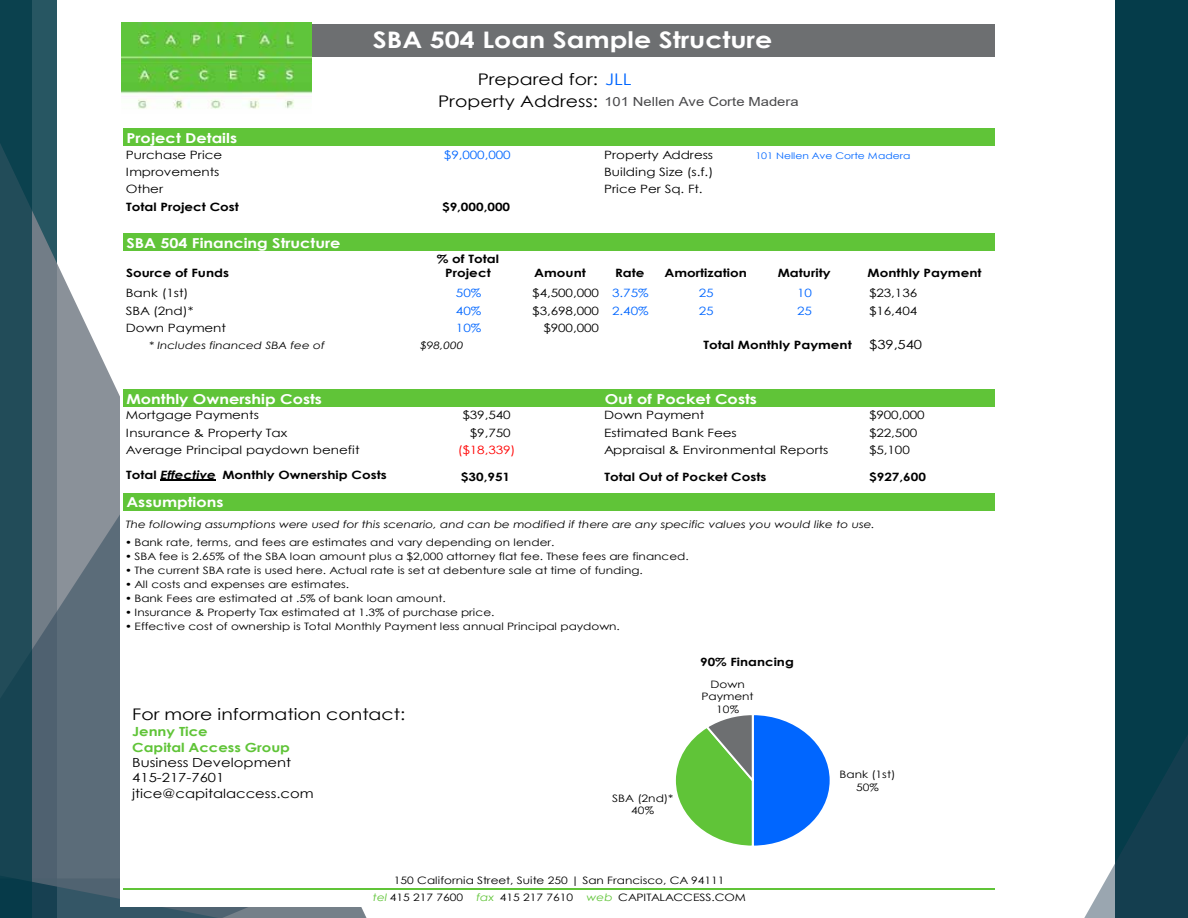
<style>
.page{position:relative;width:1188px;height:918px;background:#fff}
.page>*{position:absolute;margin:0;border:0;box-sizing:border-box;transform-origin:0 0}
.t1{font:700 22.8px "Century Gothic";color:#fff;scale:1.18 1}
.t2{font:16.05px "Century Gothic";color:#000;scale:1.18 1}
.t3{font:700 13.65px "Century Gothic";color:#fff;scale:1.18 1}
.t4{font:12.6px/15.5px "Century Gothic";color:#000;scale:1.18 1}
.t5{font:12.6px "Arial";letter-spacing:-.005em;color:#49494b;scale:1.18 1}
.t6{font:700 12.6px/15.5px "Century Gothic";color:#60c438;scale:1.18 1}
.t7{font:11.4px "Century Gothic";color:#000;scale:1.18 1}
.t8{font:700 11.4px/14.7px "Century Gothic";color:#000;text-align:center;scale:1.18 1}
.t9{font:11.4px "Century Gothic";letter-spacing:-.005em;color:#06f;scale:1.18 1}
.t10{font:11.4px "Century Gothic";color:#f00;scale:1.18 1}
.t11{font:10.35px "Century Gothic";color:#000;scale:1.18 1}
.t12{font:10.2px/12.6px "Century Gothic";color:#000;text-align:center;scale:1.18 1}
.t13{font:italic 10.2px "Century Gothic";color:#000;scale:1.18 1}
.t14{font:9.15px "Century Gothic";color:#06f;scale:1.18 1}
.s1{color:#06f}
.s2{font-family:"Century Gothic";font-size:16.05px;color:#000}
.s3{font-style:italic}
.s4{font-style:italic;color:#60c438}
</style>
<div class="page">
<svg style="left:32px;top:11px;width:335px;height:907px"></svg>
<svg style="left:32px;top:465px;width:310px;height:453px;background:#60707d"></svg>
<div style="left:1115px;top:0;width:73px;height:918px;background:#003846"></div>
<svg style="left:1084px;top:735px;width:104px;height:183px"></svg>
<svg style="left:0;top:0;width:32px;height:918px;background:#194754"></svg>
<div style="left:121px;top:23px;width:925px;height:884px;background:#fff"></div>
<div style="left:123px;top:24px;width:871px;height:32px;background:#6d6f71"></div>
<div style="left:123px;top:129px;width:871px;height:17px;background:#60c438"></div>
<div style="left:123px;top:233px;width:871px;height:18px;background:#60c438"></div>
<div style="left:123px;top:389px;width:871px;height:18px;background:#60c438"></div>
<div style="left:123px;top:493px;width:871px;height:18px;background:#60c438"></div>
<hr style="left:161px;top:480px;width:55px;height:1px;background:#000">
<hr style="left:123px;top:889px;width:871px;height:1px;background:#60c438">
<img style="left:122px;top:23px;width:190px;height:86px">
<svg style="left:675px;top:715px;width:155px;height:131px"></svg>
<h1 class="t1" style="left:373px;top:23px;width:340px">SBA 504 Loan Sample Structure</h1>
<h3 class="t3" style="left:126px;top:128px;width:95px">Project Details</h3>
<h2 class="t2" style="left:478px;top:67px;width:132px">Prepared for: <span class="s1">JLL</span></h2>
<p class="t5" style="left:438px;top:93px;width:307px"><span class="s2">Property Address:</span> 101 Nellen Ave Corte Madera</p>
<p class="t7" style="left:126px;top:146px;width:83px">Purchase Price</p>
<p class="t9" style="left:444px;top:146px;width:58px">$9,000,000</p>
<p class="t7" style="left:604px;top:146px;width:94px">Property Address</p>
<p class="t14" style="left:755px;top:149px;width:133px">101 Nellen Ave Corte Madera</p>
<p class="t7" style="left:126px;top:164px;width:81px">Improvements</p>
<p class="t7" style="left:604px;top:164px;width:94px">Building Size (s.f.)</p>
<p class="t7" style="left:126px;top:181px;width:33px">Other</p>
<p class="t7" style="left:604px;top:181px;width:85px">Price Per Sq. Ft.</p>
<p class="t8" style="left:126px;top:199px;width:97px">Total Project Cost</p>
<p class="t8" style="left:442px;top:199px;width:59px">$9,000,000</p>
<h3 class="t3" style="left:126px;top:232px;width:183px">SBA 504 Financing Structure</h3>
<p class="t8" style="left:126px;top:265px;width:89px">Source of Funds</p>
<p class="t8" style="left:437px;top:251px;width:54px">% of Total<br>Project</p>
<p class="t8" style="left:534px;top:265px;width:45px">Amount</p>
<p class="t8" style="left:615px;top:265px;width:26px">Rate</p>
<p class="t8" style="left:664px;top:265px;width:71px">Amortization</p>
<p class="t8" style="left:778px;top:265px;width:46px">Maturity</p>
<p class="t8" style="left:868px;top:265px;width:98px">Monthly Payment</p>
<p class="t7" style="left:126px;top:285px;width:55px">Bank (1st)</p>
<p class="t9" style="left:456px;top:285px;width:23px">50%</p>
<p class="t7" style="left:532px;top:285px;width:100px">$4,500,000 <span class="s1">3.75%</span></p>
<p class="t9" style="left:699px;top:285px;width:14px">25</p>
<p class="t9" style="left:797px;top:285px;width:14px">10</p>
<p class="t7" style="left:869px;top:285px;width:42px">$23,136</p>
<p class="t7" style="left:126px;top:302px;width:59px">SBA (2nd)*</p>
<p class="t9" style="left:456px;top:302px;width:23px">40%</p>
<p class="t7" style="left:532px;top:302px;width:100px">$3,698,000 <span class="s1">2.40%</span></p>
<p class="t9" style="left:699px;top:302px;width:14px">25</p>
<p class="t9" style="left:797px;top:302px;width:14px">25</p>
<p class="t7" style="left:869px;top:302px;width:42px">$16,404</p>
<p class="t7" style="left:126px;top:320px;width:87px">Down Payment</p>
<p class="t9" style="left:456px;top:320px;width:23px">10%</p>
<p class="t7" style="left:543px;top:320px;width:49px">$900,000</p>
<p class="t13" style="left:149px;top:339px;width:151px">* Includes financed SBA fee of</p>
<p class="t13" style="left:420px;top:339px;width:38px">$98,000</p>
<p class="t8" style="left:703px;top:338px;width:127px">Total Monthly Payment</p>
<p class="t4" style="left:869px;top:337px;width:46px">$39,540</p>
<h3 class="t3" style="left:126px;top:388px;width:167px">Monthly Ownership Costs</h3>
<h3 class="t3" style="left:605px;top:388px;width:131px">Out of Pocket Costs</h3>
<p class="t7" style="left:126px;top:407px;width:114px">Mortgage Payments</p>
<p class="t7" style="left:462px;top:407px;width:42px">$39,540</p>
<p class="t7" style="left:604px;top:407px;width:87px">Down Payment</p>
<p class="t7" style="left:869px;top:407px;width:49px">$900,000</p>
<p class="t7" style="left:126px;top:425px;width:138px">Insurance &amp; Property Tax</p>
<p class="t7" style="left:470px;top:425px;width:36px">$9,750</p>
<p class="t7" style="left:604px;top:425px;width:114px">Estimated Bank Fees</p>
<p class="t7" style="left:869px;top:425px;width:42px">$22,500</p>
<p class="t7" style="left:126px;top:442px;width:200px">Average Principal paydown benefit</p>
<p class="t10" style="left:458px;top:442px;width:50px">($18,339)</p>
<p class="t7" style="left:604px;top:442px;width:192px">Appraisal &amp; Environmental Reports</p>
<p class="t7" style="left:869px;top:442px;width:36px">$5,100</p>
<p class="t8" style="left:126px;top:467px;width:222px">Total <span class="s3">Effective</span> Monthly Ownership Costs</p>
<p class="t8" style="left:461px;top:469px;width:43px">$30,951</p>
<p class="t8" style="left:604px;top:469px;width:139px">Total Out of Pocket Costs</p>
<p class="t8" style="left:869px;top:469px;width:50px">$927,600</p>
<h3 class="t3" style="left:126px;top:492px;width:84px">Assumptions</h3>
<p class="t12" style="left:126px;top:536px;width:365px">• Bank rate, terms, and fees are estimates and vary depending on lender.</p>
<p class="t12" style="left:126px;top:550px;width:479px">• SBA fee is 2.65% of the SBA loan amount plus a $2,000 attorney flat fee. These fees are financed.</p>
<p class="t12" style="left:126px;top:564px;width:440px">• The current SBA rate is used here. Actual rate is set at debenture sale at time of funding.</p>
<p class="t12" style="left:126px;top:578px;width:191px">• All costs and expenses are estimates.</p>
<p class="t13" style="left:126px;top:517px;width:636px">The following assumptions were used for this scenario, and can be modified if there are any specific values you would like to use.</p>
<p class="t12" style="left:126px;top:592px;width:273px">• Bank Fees are estimated at .5% of bank loan amount.</p>
<p class="t12" style="left:126px;top:606px;width:314px">• Insurance &amp; Property Tax estimated at 1.3% of purchase price.</p>
<p class="t12" style="left:126px;top:620px;width:420px">• Effective cost of ownership is Total Monthly Payment less annual Principal paydown.</p>
<h2 class="t2" style="left:132px;top:703px;width:233px">For more information contact:</h2>
<p class="t6" style="left:132px;top:723px;width:135px">Jenny Tice<br>Capital Access Group</p>
<p class="t4" style="left:132px;top:754px;width:155px">Business Development<br>415-217-7601 jtice@capitalaccess.com</p>
<p class="t11" style="left:612px;top:791px;width:53px">SBA (2nd)*</p>
<p class="t12" style="left:631px;top:804px;width:21px">40%</p>
<p class="t8" style="left:700px;top:654px;width:81px">90% Financing</p>
<p class="t12" style="left:701px;top:678px;width:46px">Down<br>Payment<br>10%</p>
<p class="t12" style="left:373px;top:872px;width:300px;line-height:17.1px;text-align:left;text-indent:21px">150 California Street, Suite 250 | San Francisco, CA 94111 <span class="s4">tel</span> 415 217 7600</p>
<p class="t12" style="left:477px;top:891px;width:83px"><span class="s4">fax</span> 415 217 7610</p>
<p class="t12" style="left:587px;top:891px;width:137px"><span class="s4">web</span> CAPITALACCESS.COM</p>
<p class="t12" style="left:840px;top:768px;width:49px">Bank (1st)<br>50%</p>
</div>
